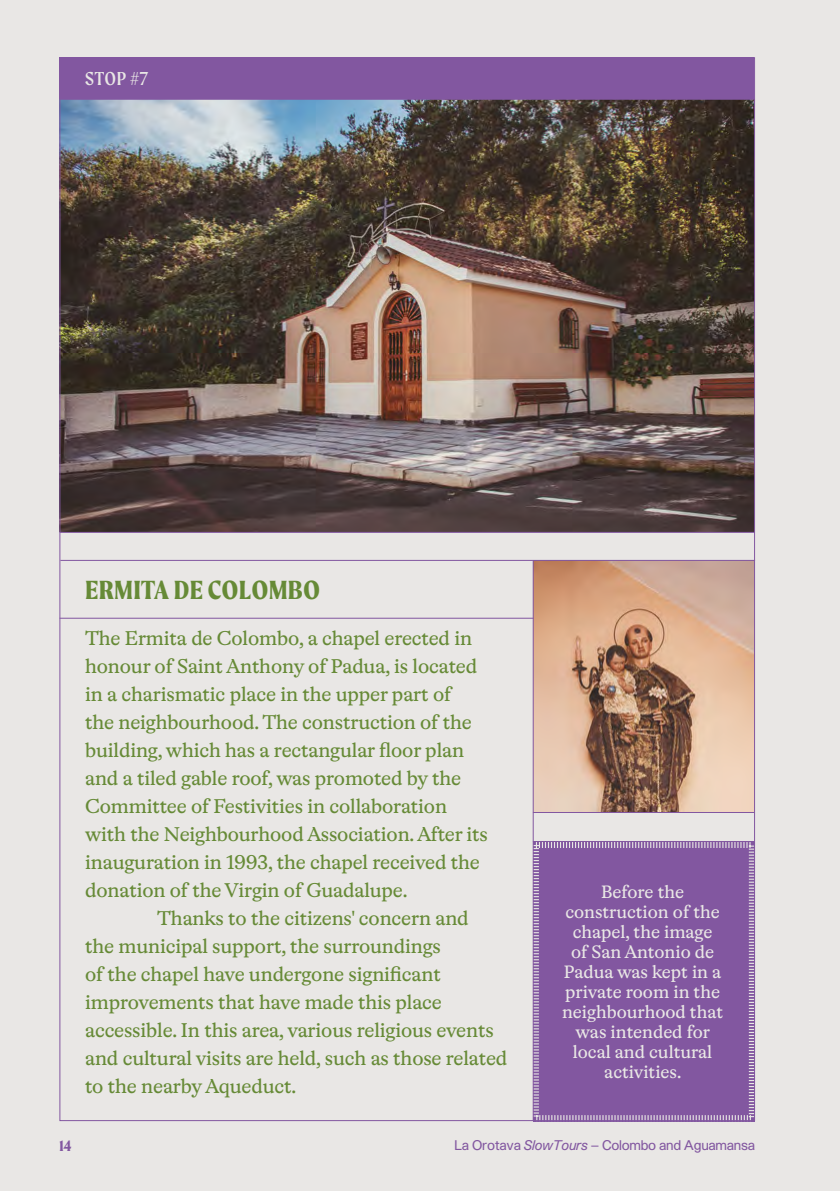
<style>
.page{position:relative;width:840px;height:1191px;background:#fff}
.page>*{position:absolute;margin:0;border:0;box-sizing:border-box;transform-origin:0 0}
.t1{font:700 28px "Moret";letter-spacing:.01em;color:#668a36}
.t2{font:20px/28px "Romek";letter-spacing:-.005em;color:#668a36}
.t3{font:20px "Moret";color:#e9e7e5}
.t4{font:18px/20px "Romek";color:#e9e7e5;text-align:center}
.t5{font:700 16px "Moret";color:#8257a0}
.t6{font:13px "Haas Unica";letter-spacing:.03em;color:#8257a0}
.s1{font-style:italic}
</style>
<div class="page">
<div style="left:0;top:0;width:839px;height:1191px;background:#e9e7e5"></div>
<div style="left:60px;top:57px;width:693px;height:42px;background:#8257a0"></div>
<img style="left:61px;top:100px;width:691px;height:432px">
<img style="left:533px;top:561px;width:219px;height:251px">
<div style="left:531px;top:841px;width:224px;height:281px;background:#8257a0"></div>
<hr style="left:60px;top:99px;width:694px;height:1px;background:#8257a0">
<hr style="left:60px;top:532px;width:694px;height:1px;background:#8257a0">
<hr style="left:532px;top:561px;width:1px;height:560px;background:#8257a0">
<hr style="left:532px;top:812px;width:221px;height:1px;background:#8257a0">
<hr style="left:532px;top:841px;width:221px;height:1px;background:#8257a0">
<hr style="left:60px;top:560px;width:694px;height:1px;background:#8257a0">
<hr style="left:60px;top:617px;width:473px;height:1px;background:#8257a0">
<p class="t3" style="left:85px;top:67px;width:65px">STOP #7</p>
<h1 class="t1" style="left:85px;top:573px;width:236px">ERMITA DE COLOMBO</h1>
<p class="t2" style="left:85px;top:624px;width:404px">The Ermita de Colombo, a chapel erected in honour of Saint Anthony of Padua, is located in a charismatic place in the upper part of<br>the neighbourhood. The construction of the building, which has a rectangular floor plan and a tiled gable roof, was promoted by the Committee of Festivities in collaboration with the Neighbourhood Association. After its inauguration in 1993, the chapel received the donation of the Virgin of Guadalupe.</p>
<p class="t2" style="left:85px;top:904px;width:423px;text-indent:72px">Thanks to the citizens' concern and<br>the municipal support, the surroundings<br>of the chapel have undergone significant improvements that have made this place accessible. In this area, various religious events and cultural visits are held, such as those related to the nearby Aqueduct.</p>
<p class="t4" style="left:561px;top:882px;width:162px">Before the construction of the chapel, the image<br>of San Antonio de<br>Padua was kept in a private room in the neighbourhood that was intended for local and cultural activities.</p>
<p class="t5" style="left:59px;top:1136px;width:14px">14</p>
<p class="t6" style="left:454px;top:1137px;width:301px">La Orotava <span class="s1">SlowTours</span> — Colombo and Aguamansa</p>
</div>
